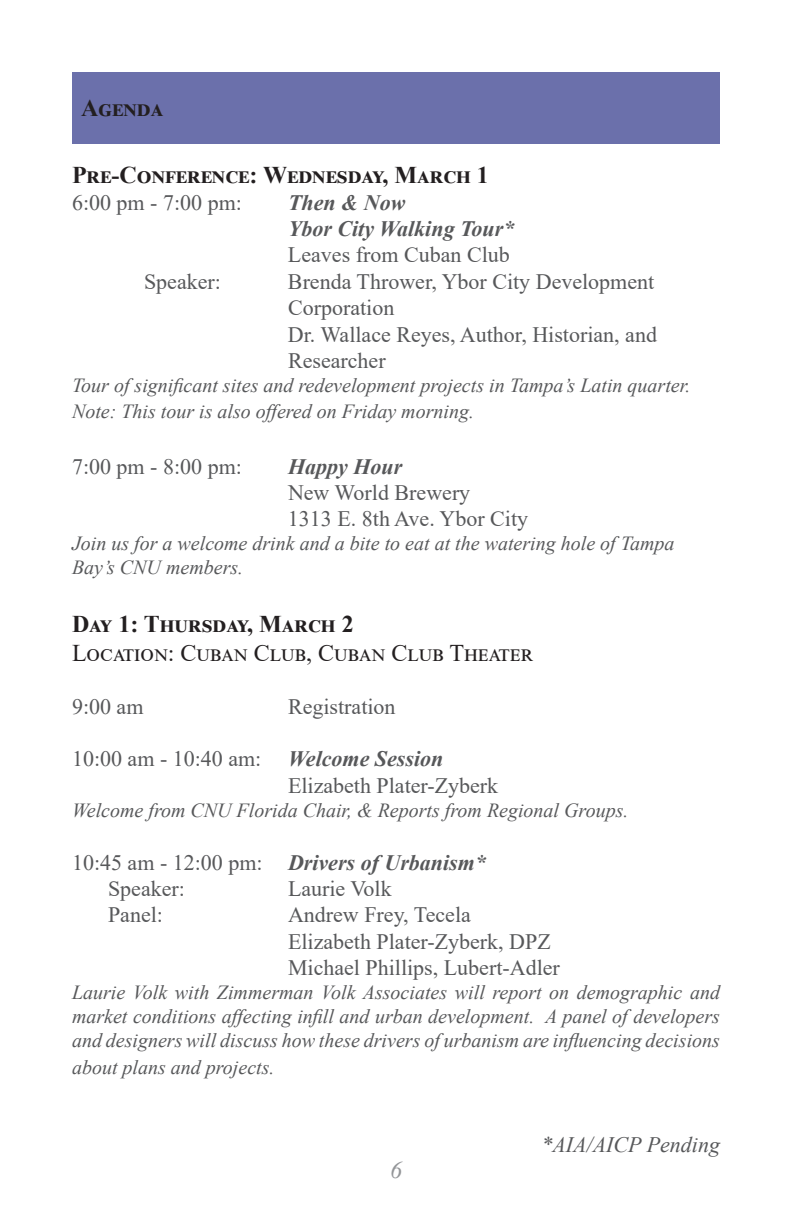
<style>
.page{position:relative;width:792px;height:1224px;background:#fff}
.page>*{position:absolute;margin:0;border:0;box-sizing:border-box;transform-origin:0 0}
.t1{font:24px "Times New Roman";color:#231f20}
.t2{font:700 24px "Times New Roman";letter-spacing:.025em;color:#231f20}
.t3{font:700 24px "Times New Roman";letter-spacing:.005em;color:#231f20}
.t4{font:italic 24px "Times New Roman";color:#939598}
.Time_-_Course_Title{font:22px/26.4px "Times New Roman";color:#57585a}
.Time_-_Course_Title-2{font:italic 700 22px "Times New Roman";color:#57585a}
.t5{font:italic 22px "Times New Roman";color:#57585a}
.t6{font:italic 20px/24px "Times New Roman";color:#57585a}
.s1{font-weight:700;font-style:italic}
.s2{font-weight:400;font-style:normal}
</style>
<div class="page">
<div style="left:72px;top:72px;width:648px;height:72px;background:#6b70ab"></div>
<p class="t3" style="left:81px;top:91px;width:83px">Agenda</p>
<p class="t2" style="left:72px;top:158px;width:418px">Pre-Conference: Wednesday, March 1</p>
<p class="Time_-_Course_Title" style="left:72px;top:188px;width:171px">6:00 pm - 7:00 pm:</p>
<p class="Time_-_Course_Title-2" style="left:288px;top:187px;width:119px">Then &amp; Now</p>
<p class="Time_-_Course_Title-2" style="left:288px;top:213px;width:228px">Ybor City Walking Tour*</p>
<p class="Time_-_Course_Title" style="left:288px;top:241px;width:223px">Leaves from Cuban Club</p>
<p class="Time_-_Course_Title" style="left:144px;top:268px;width:78px">Speaker:</p>
<p class="Time_-_Course_Title" style="left:288px;top:268px;width:368px">Brenda Thrower, Ybor City Development</p>
<p class="Time_-_Course_Title" style="left:288px;top:294px;width:108px">Corporation</p>
<p class="Time_-_Course_Title" style="left:288px;top:320px;width:371px">Dr. Wallace Reyes, Author, Historian, and<br>Researcher</p>
<p class="t6" style="left:72px;top:372px;width:620px;line-height:26.4px">Tour of significant sites and redevelopment projects in Tampa’s Latin quarter.<br>Note: This tour is also offered on Friday morning.</p>
<p class="Time_-_Course_Title" style="left:72px;top:452px;width:171px">7:00 pm - 8:00 pm:</p>
<p class="Time_-_Course_Title-2" style="left:288px;top:451px;width:116px">Happy Hour</p>
<p class="Time_-_Course_Title" style="left:288px;top:479px;width:184px">New World Brewery</p>
<p class="Time_-_Course_Title" style="left:288px;top:505px;width:242px">1313 E. 8th Ave. Ybor City</p>
<p class="t6" style="left:72px;top:531px;width:604px">Join us for a welcome drink and a bite to eat at the watering hole of Tampa<br>Bay’s CNU members.</p>
<p class="t3" style="left:72px;top:607px;width:283px">Day 1: Thursday, March 2</p>
<p class="t1" style="left:72px;top:636px;width:458px">Location: Cuban Club, Cuban Club Theater</p>
<p class="Time_-_Course_Title" style="left:72px;top:692px;width:73px">9:00 am</p>
<p class="Time_-_Course_Title" style="left:288px;top:692px;width:109px">Registration</p>
<p class="Time_-_Course_Title" style="left:72px;top:745px;width:373px">10:00 am - 10:40 am: <span class="s1">Welcome Session</span></p>
<p class="Time_-_Course_Title" style="left:288px;top:772px;width:212px">Elizabeth Plater-Zyberk</p>
<p class="t6" style="left:72px;top:798px;width:558px">Welcome from CNU Florida Chair, &amp; Reports from Regional Groups.</p>
<p class="Time_-_Course_Title-2" style="left:72px;top:847px;width:415px"><span class="s2">10:45 am - 12:00 pm:</span> Drivers of Urbanism*</p>
<p class="Time_-_Course_Title" style="left:108px;top:875px;width:78px">Speaker:</p>
<p class="Time_-_Course_Title" style="left:288px;top:875px;width:105px">Laurie Volk</p>
<p class="Time_-_Course_Title" style="left:108px;top:901px;width:56px">Panel:</p>
<p class="Time_-_Course_Title" style="left:288px;top:901px;width:184px">Andrew Frey, Tecela</p>
<p class="Time_-_Course_Title" style="left:288px;top:928px;width:264px">Elizabeth Plater-Zyberk, DPZ</p>
<p class="Time_-_Course_Title" style="left:288px;top:954px;width:273px">Michael Phillips, Lubert-Adler</p>
<p class="t6" style="left:72px;top:980px;width:650px;text-align:justify">Laurie Volk with Zimmerman Volk Associates will report on demographic and market conditions affecting infill and urban development. A panel of developers and designers will discuss how these drivers of urbanism are influencing decisions</p>
<p class="t6" style="left:72px;top:1055px;width:204px">about plans and projects.</p>
<p class="t4" style="left:390px;top:1154px;width:13px">6</p>
<p class="t5" style="left:541px;top:1129px;width:180px">*AIA/AICP Pending</p>
</div>
